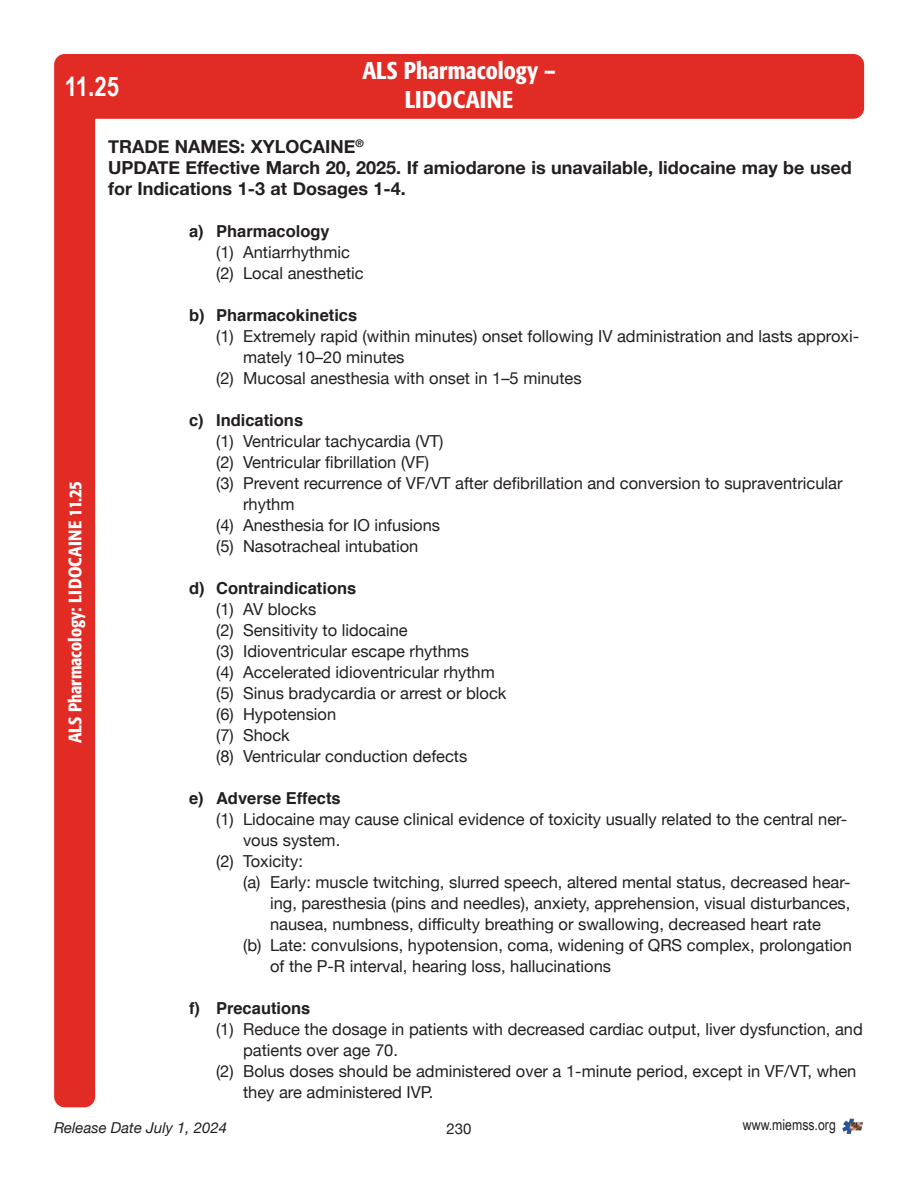
<style>
.page{position:relative;width:918px;height:1188px;background:#fff}
.page>*{position:absolute;margin:0;border:0;box-sizing:border-box;transform-origin:0 0}
.t1{font:700 27px "Arial Narrow";color:#fff}
.t2{font:500 condensed 24px/28.5px "Formata";color:#fff;text-align:center}
.t3{font:700 18px/21px "Helvetica Neue";color:#231f20}
.t4{font:500 condensed 18px "Formata";color:#fff}
.t5{font:16.5px/21px "Helvetica Neue";color:#231f20}
.t6{font:700 16.5px "Helvetica";color:#231f20}
.t7{font:italic 15px "Helvetica Neue";color:#231f20}
.t8{font:15px "Arial Narrow";color:#231f20}
.t9{font:15px "Helvetica Neue";color:#231f20}
</style>
<div class="page">
<div style="left:54px;top:54px;width:810px;height:65px;background:#e12c26;border-radius:11px"></div>
<div style="left:54px;top:102px;width:41px;height:1005px;background:#e12c26;border-radius:11px"></div>
<img style="left:842px;top:1119px;width:21px;height:15px">
<h1 class="t1" style="left:65px;top:66px;width:56px">11.25</h1>
<h2 class="t2" style="left:362px;top:57px;width:195px">ALS Pharmacology –<br>LIDOCAINE</h2>
<p class="t4" style="left:64px;top:743px;width:264px;rotate:-90deg">ALS Pharmacology: LIDOCAINE 11.25</p>
<p class="t3" style="left:108px;top:136px;width:745px">TRADE NAMES: XYLOCAINE<sup>®<br></sup>UPDATE Effective March 20, 2025. If amiodarone is unavailable, lidocaine may be used for Indications 1-3 at Dosages 1-4.</p>
<p class="t6" style="left:189px;top:217px;width:142px">a) Pharmacology</p>
<p class="t5" style="left:216px;top:242px;width:149px">(1) Antiarrhythmic (2) Local anesthetic</p>
<p class="t6" style="left:189px;top:301px;width:170px">b) Pharmacokinetics</p>
<p class="t5" style="left:216px;top:326px;width:645px">(1) Extremely rapid (within minutes) onset following IV administration and lasts approxi-</p>
<p class="t5" style="left:243px;top:347px;width:163px">mately 10–20 minutes</p>
<p class="t5" style="left:216px;top:368px;width:367px">(2) Mucosal anesthesia with onset in 1–5 minutes</p>
<p class="t6" style="left:189px;top:406px;width:116px">c) Indications</p>
<p class="t5" style="left:216px;top:431px;width:229px">(1) Ventricular tachycardia (VT)</p>
<p class="t5" style="left:216px;top:452px;width:215px">(2) Ventricular fibrillation (VF)</p>
<p class="t5" style="left:216px;top:473px;width:628px">(3) Prevent recurrence of VF/VT after defibrillation and conversion to supraventricular</p>
<p class="t5" style="left:243px;top:494px;width:53px">rhythm</p>
<p class="t5" style="left:216px;top:515px;width:226px">(4) Anesthesia for IO infusions</p>
<p class="t5" style="left:216px;top:536px;width:204px">(5) Nasotracheal intubation</p>
<p class="t6" style="left:189px;top:574px;width:169px">d) Contraindications</p>
<p class="t5" style="left:216px;top:599px;width:292px">(1) AV blocks<br>(2) Sensitivity to lidocaine<br>(3) Idioventricular escape rhythms<br>(4) Accelerated idioventricular rhythm (5) Sinus bradycardia or arrest or block (6) Hypotension<br>(7) Shock<br>(8) Ventricular conduction defects</p>
<p class="t6" style="left:189px;top:784px;width:153px">e) Adverse Effects</p>
<p class="t5" style="left:216px;top:809px;width:633px">(1) Lidocaine may cause clinical evidence of toxicity usually related to the central ner-</p>
<p class="t5" style="left:243px;top:830px;width:99px">vous system.</p>
<p class="t5" style="left:216px;top:851px;width:88px">(2) Toxicity:</p>
<p class="t5" style="left:243px;top:872px;width:609px">(a) Early: muscle twitching, slurred speech, altered mental status, decreased hear-</p>
<p class="t5" style="left:270px;top:893px;width:582px">ing, paresthesia (pins and needles), anxiety, apprehension, visual disturbances,</p>
<p class="t5" style="left:270px;top:914px;width:553px">nausea, numbness, difficulty breathing or swallowing, decreased heart rate</p>
<p class="t5" style="left:243px;top:935px;width:610px">(b) Late: convulsions, hypotension, coma, widening of QRS complex, prolongation</p>
<p class="t5" style="left:270px;top:956px;width:343px">of the P-R interval, hearing loss, hallucinations</p>
<p class="t6" style="left:189px;top:995px;width:123px">f) Precautions</p>
<p class="t5" style="left:216px;top:1019px;width:648px">(1) Reduce the dosage in patients with decreased cardiac output, liver dysfunction, and</p>
<p class="t5" style="left:243px;top:1040px;width:156px">patients over age 70.</p>
<p class="t5" style="left:216px;top:1061px;width:642px">(2) Bolus doses should be administered over a 1-minute period, except in VF/VT, when</p>
<p class="t5" style="left:243px;top:1082px;width:192px">they are administered IVP.</p>
<p class="t7" style="left:54px;top:1117px;width:175px">Release Date July 1, 2024</p>
<p class="t8" style="left:743px;top:1113px;width:94px">www.miemss.org</p>
<p class="t9" style="left:446px;top:1118px;width:27px">230</p>
</div>
